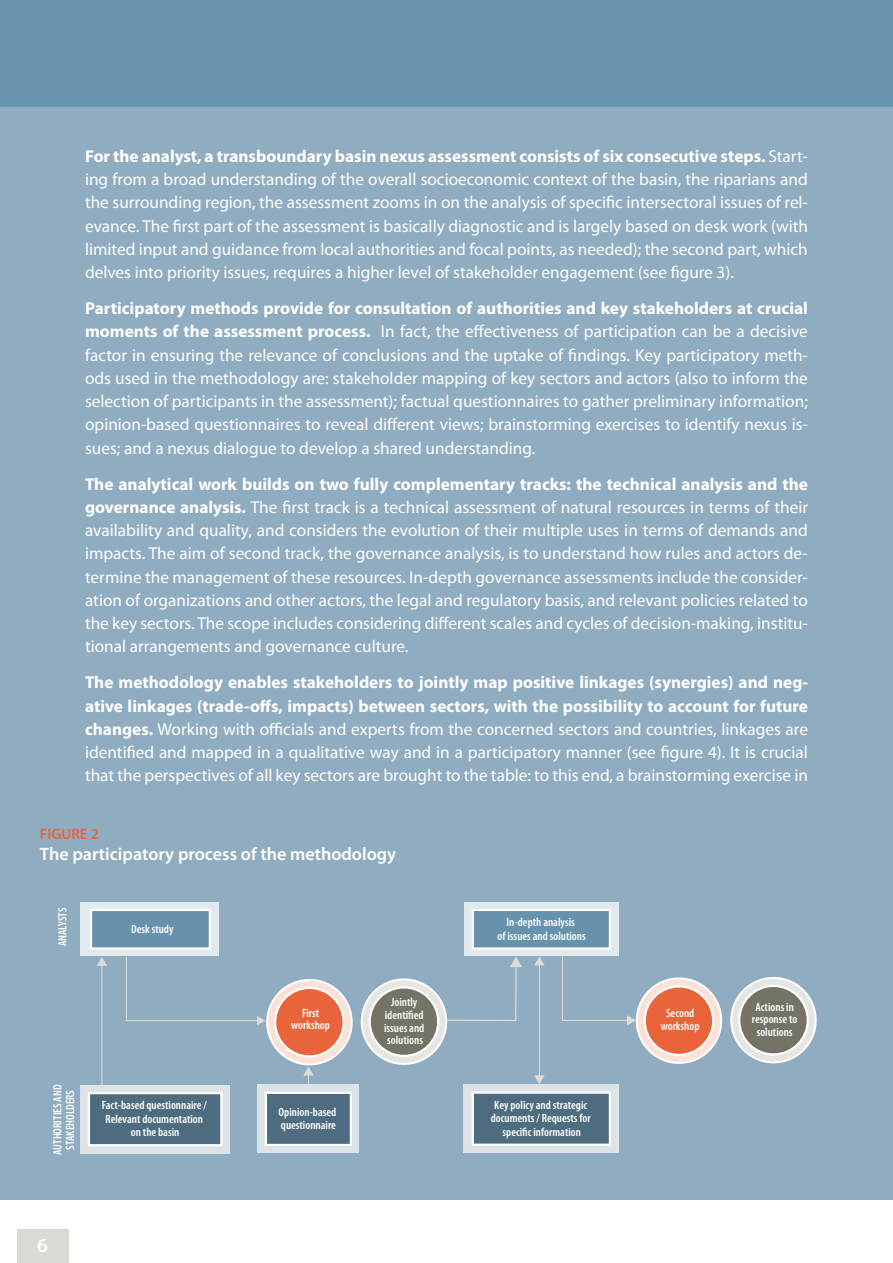
<style>
.page{position:relative;width:893px;height:1263px;background:#fff}
.page>*{position:absolute;margin:0;border:0;box-sizing:border-box;transform-origin:0 0}
.t1{font:600 20.25px "Myriad Pro";color:#fff}
.title_1{font:600 18px "Myriad Pro";color:#fff}
.BodyText{font:17.25px/23.2px "Myriad Pro";color:#fff;text-align:justify}
.title_1-2{font:600 15px "Myriad Pro";color:#ea643c}
.t2{font:600 condensed 12px/12.8px "Myriad Pro";color:#fff;text-align:center}
.s1{font-weight:700}
</style>
<div class="page">
<div style="left:17px;top:1229px;width:51px;height:34px;background:#dbd9d4"></div>
<div style="left:0;top:85px;width:893px;height:1114px;background:#90acc1"></div>
<svg style="left:362px;top:979px;width:84px;height:85px;background:#e9e9e7"></svg>
<div style="left:361px;top:978px;width:86px;height:87px;border:2px solid #fff;border-radius:50%"></div>
<div style="left:370px;top:987px;width:68px;height:69px;background:#747365;border-radius:50%"></div>
<div style="left:369px;top:986px;width:70px;height:71px;border:2px solid #fff;border-radius:50%"></div>
<svg style="left:267px;top:980px;width:85px;height:84px;background:#fce6de"></svg>
<div style="left:266px;top:979px;width:87px;height:86px;border:2px solid #fff;border-radius:50%"></div>
<div style="left:275px;top:988px;width:69px;height:68px;background:#ea643b;border-radius:50%"></div>
<div style="left:274px;top:987px;width:71px;height:70px;border:2px solid #fff;border-radius:50%"></div>
<div style="left:80px;top:902px;width:139px;height:53px;background:#e1eaef"></div>
<div style="left:91px;top:910px;width:119px;height:38px;background:#6692ad"></div>
<div style="left:90px;top:909px;width:121px;height:41px;border:2px solid #fff"></div>
<div style="left:80px;top:1085px;width:150px;height:68px;background:#dde3e6"></div>
<div style="left:88px;top:1092px;width:134px;height:54px;background:#4d6c7f;border:2px solid #fff"></div>
<svg style="left:731px;top:978px;width:85px;height:84px;background:#e9e9e7"></svg>
<div style="left:730px;top:977px;width:87px;height:86px;border:2px solid #fff;border-radius:50%"></div>
<div style="left:739px;top:986px;width:69px;height:68px;background:#747365;border-radius:50%"></div>
<div style="left:738px;top:985px;width:71px;height:70px;border:2px solid #fff;border-radius:50%"></div>
<svg style="left:637px;top:978px;width:84px;height:85px;background:#fce6de"></svg>
<div style="left:636px;top:977px;width:86px;height:87px;border:2px solid #fff;border-radius:50%"></div>
<div style="left:645px;top:986px;width:68px;height:69px;background:#ea643b;border-radius:50%"></div>
<div style="left:644px;top:985px;width:70px;height:71px;border:2px solid #fff;border-radius:50%"></div>
<div style="left:257px;top:1085px;width:102px;height:68px;background:#dde3e6"></div>
<div style="left:265px;top:1092px;width:87px;height:54px;background:#4d6c7f;border:2px solid #fff"></div>
<div style="left:464px;top:902px;width:154px;height:53px;background:#e1eaef"></div>
<div style="left:473px;top:910px;width:137px;height:38px;background:#6692ad"></div>
<div style="left:472px;top:909px;width:139px;height:40px;border:2px solid #fff"></div>
<div style="left:464px;top:1084px;width:155px;height:69px;background:#dde3e6"></div>
<div style="left:472px;top:1091px;width:139px;height:55px;background:#4d6c7f;border:2px solid #fff"></div>
<hr style="left:101px;top:964px;width:1px;height:121px;background:#dcdcd7">
<svg style="left:97px;top:957px;width:10px;height:9px"></svg>
<svg style="left:303px;top:1066px;width:11px;height:19px"></svg>
<svg style="left:126px;top:957px;width:139px;height:68px"></svg>
<svg style="left:444px;top:957px;width:78px;height:65px"></svg>
<svg style="left:561px;top:955px;width:75px;height:70px"></svg>
<hr style="left:539px;top:964px;width:1px;height:113px;background:#dcdcd7">
<svg style="left:534px;top:956px;width:11px;height:9px"></svg>
<svg style="left:534px;top:1075px;width:11px;height:9px"></svg>
<div style="left:0;top:0;width:893px;height:106px;background:#6892ad"></div>
<p class="BodyText" style="left:85px;top:144px;width:724px"><span class="s1">For the analyst, a transboundary basin nexus assessment consists of six consecutive steps.</span> Start&shy;ing from a broad understanding of the overall socioeconomic context of the basin, the riparians and the surrounding region, the assessment zooms in on the analysis of specific intersectoral issues of rel&shy;evance. The first part of the assessment is basically diagnostic and is largely based on desk work (with limited input and guidance from local authorities and focal points, as needed); the second part, which delves into priority issues, requires a higher level of stakeholder engagement (see figure 3).</p>
<p class="BodyText" style="left:85px;top:296px;width:724px"><span class="s1">Participatory methods provide for consultation of authorities and key stakeholders at crucial moments of the assessment process.</span> In fact, the effectiveness of participation can be a decisive factor in ensuring the relevance of conclusions and the uptake of findings. Key participatory meth&shy;ods used in the methodology are: stakeholder mapping of key sectors and actors (also to inform the selection of participants in the assessment); factual questionnaires to gather preliminary information; opinion-based questionnaires to reveal different views; brainstorming exercises to identify nexus is&shy;sues; and a nexus dialogue to develop a shared understanding.</p>
<p class="BodyText" style="left:85px;top:472px;width:724px"><span class="s1">The analytical work builds on two fully complementary tracks: the technical analysis and the governance analysis.</span> The first track is a technical assessment of natural resources in terms of their availability and quality, and considers the evolution of their multiple uses in terms of demands and impacts. The aim of second track, the governance analysis, is to understand how rules and actors de&shy;termine the management of these resources. In-depth governance assessments include the consider&shy;ation of organizations and other actors, the legal and regulatory basis, and relevant policies related to the key sectors. The scope includes considering different scales and cycles of decision-making, institu&shy;tional arrangements and governance culture.</p>
<p class="BodyText" style="left:85px;top:671px;width:724px"><span class="s1">The methodology enables stakeholders to jointly map positive linkages (synergies) and neg&shy;ative linkages (trade-offs, impacts) between sectors, with the possibility to account for future changes.</span> Working with officials and experts from the concerned sectors and countries, linkages are identified and mapped in a qualitative way and in a participatory manner (see figure 4). It is crucial that the perspectives of all key sectors are brought to the table: to this end, a brainstorming exercise in</p>
<p class="title_1-2" style="left:40px;top:824px;width:60px">FIGURE 2</p>
<p class="title_1" style="left:40px;top:842px;width:358px">The participatory process of the methodology</p>
<p class="t2" style="left:56px;top:946px;width:40px;rotate:-90deg">ANALYSTS</p>
<p class="t2" style="left:131px;top:923px;width:44px">Desk study</p>
<p class="t2" style="left:51px;top:1155px;width:72px;rotate:-90deg">AUTHORITIES AND<br>STAKEHOLDERS</p>
<p class="t2" style="left:102px;top:1099px;width:107px;line-height:13.5px">Fact-based questionnaire /<br>Relevant documentation on the basin</p>
<p class="t1" style="left:37px;top:1233px;width:12px">6</p>
<p class="t2" style="left:291px;top:1006px;width:40px">First workshop</p>
<p class="t2" style="left:279px;top:1105px;width:59px;line-height:13.5px;text-align:left">Opinion-based questionnaire</p>
<p class="t2" style="left:384px;top:996px;width:42px">Jointly identified issues and solutions</p>
<p class="t2" style="left:498px;top:915px;width:90px;line-height:13.5px">In-depth analysis<br>of issues and solutions</p>
<p class="t2" style="left:491px;top:1098px;width:102px;line-height:13.5px">Key policy and strategic documents / Requests for specific information</p>
<p class="t2" style="left:661px;top:1007px;width:40px">Second workshop</p>
<p class="t2" style="left:752px;top:1000px;width:47px">Actions in response to solutions</p>
</div>
